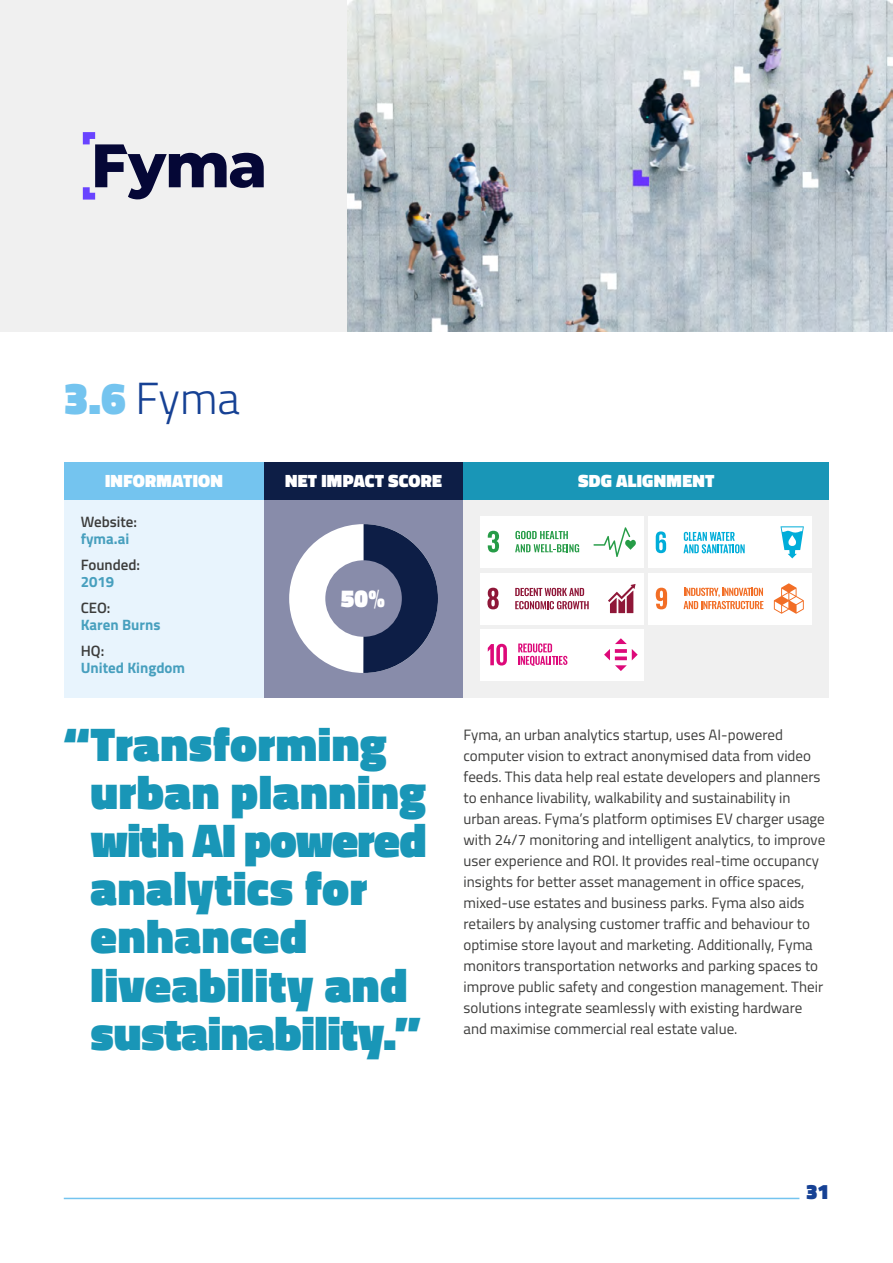
<style>
.page{position:relative;width:893px;height:1263px;background:#fff}
.page>*{position:absolute;margin:0;border:0;box-sizing:border-box;transform-origin:0 0}
.t1{font:900 48px/48px "Titillium";letter-spacing:.01em;color:#1996b7}
.t2{font:300 45px "Titillium";color:#164194}
.t3{font:900 24.75px "Titillium";color:#fff}
.t4{font:900 21px "Titillium";color:#164194}
.t5{font:900 18px "Titillium";letter-spacing:.015em;color:#fff}
.t6{font:15px/21px "Titillium";color:#3c3c3b}
.t7{font:700 15px "Titillium";color:#479fbe}
.t8{font:600 15px "Titillium";color:#3c3c3b}
.s1{font-weight:900;color:#74c4ef}
</style>
<div class="page">
<img style="left:347px;top:0;width:546px;height:332px">
<div style="left:0;top:0;width:347px;height:332px;background:#f0f0f0"></div>
<svg style="left:83px;top:132px;width:181px;height:68px"></svg>
<div style="left:264px;top:500px;width:199px;height:197px;background:#888caa"></div>
<div style="left:64px;top:500px;width:200px;height:197px;background:#e8f4fd"></div>
<div style="left:264px;top:462px;width:199px;height:38px;background:#0d1e46"></div>
<div style="left:64px;top:462px;width:200px;height:38px;background:#74c4ef"></div>
<div style="left:463px;top:500px;width:366px;height:197px;background:#f0f0f0"></div>
<div style="left:463px;top:462px;width:366px;height:38px;background:#1996b7"></div>
<div style="left:289px;top:524px;width:149px;height:149px;background:#fff;border-radius:50%"></div>
<svg style="left:363px;top:524px;width:75px;height:149px"></svg>
<div style="left:325px;top:560px;width:77px;height:77px;background:#888caa;border-radius:50%"></div>
<div style="left:648px;top:517px;width:164px;height:51px;background:#fff"></div>
<svg style="left:780px;top:526px;width:24px;height:32px"></svg>
<svg style="left:656px;top:531px;width:10px;height:22px"></svg>
<svg style="left:683px;top:532px;width:62px;height:21px"></svg>
<div style="left:480px;top:629px;width:164px;height:51px;background:#fff"></div>
<svg style="left:488px;top:644px;width:19px;height:21px"></svg>
<svg style="left:518px;top:643px;width:49px;height:23px"></svg>
<svg style="left:604px;top:638px;width:34px;height:33px"></svg>
<div style="left:480px;top:517px;width:164px;height:51px;background:#fff"></div>
<svg style="left:488px;top:531px;width:11px;height:21px"></svg>
<svg style="left:515px;top:531px;width:64px;height:21px"></svg>
<svg style="left:593px;top:527px;width:43px;height:30px"></svg>
<div style="left:480px;top:573px;width:164px;height:51px;background:#fff"></div>
<svg style="left:608px;top:584px;width:27px;height:29px"></svg>
<svg style="left:487px;top:588px;width:12px;height:21px"></svg>
<svg style="left:515px;top:588px;width:74px;height:21px"></svg>
<div style="left:648px;top:573px;width:164px;height:51px;background:#fff"></div>
<svg style="left:656px;top:588px;width:11px;height:21px"></svg>
<svg style="left:683px;top:588px;width:80px;height:21px"></svg>
<svg style="left:774px;top:583px;width:30px;height:31px"></svg>
<hr style="left:64px;top:1198px;width:735px;height:1px;background:#74c4ef">
<h2 class="t2" style="left:64px;top:366px;width:178px"><span class="s1">3.6</span> Fyma</h2>
<p class="t5" style="left:105px;top:467px;width:119px">INFORMATION</p>
<p class="t5" style="left:285px;top:467px;width:158px">NET IMPACT SCORE</p>
<p class="t5" style="left:578px;top:467px;width:138px">SDG ALIGNMENT</p>
<p class="t8" style="left:81px;top:510px;width:58px">Website:</p>
<p class="t7" style="left:81px;top:527px;width:50px">fyma.ai</p>
<p class="t8" style="left:81px;top:553px;width:61px">Founded:</p>
<p class="t7" style="left:81px;top:570px;width:35px">2019</p>
<p class="t8" style="left:81px;top:596px;width:31px">CEO:</p>
<p class="t7" style="left:81px;top:613px;width:81px">Karen Burns</p>
<p class="t8" style="left:81px;top:639px;width:25px">HQ:</p>
<p class="t7" style="left:81px;top:656px;width:106px">United Kingdom</p>
<h3 class="t3" style="left:341px;top:580px;width:46px">50%</h3>
<h1 class="t1" style="left:91px;top:721px;width:337px;text-indent:-27px">“Transforming urban planning with AI powered analytics for enhanced liveability and sustainability.”</h1>
<p class="t6" style="left:463px;top:723px;width:363px">Fyma, an urban analytics startup, uses AI-powered computer vision to extract anonymised data from video feeds. This data help real estate developers and planners to enhance livability, walkability and sustainability in urban areas. Fyma’s platform optimises EV charger usage with 24/7 monitoring and intelligent analytics, to improve user experience and ROI. It provides real-time occupancy insights for better asset management in office spaces, mixed-use estates and business parks. Fyma also aids retailers by analysing customer traffic and behaviour to optimise store layout and marketing. Additionally, Fyma monitors transportation networks and parking spaces to improve public safety and congestion management. Their solutions integrate seamlessly with existing hardware and maximise commercial real estate value.</p>
<h3 class="t4" style="left:806px;top:1176px;width:25px">31</h3>
</div>
